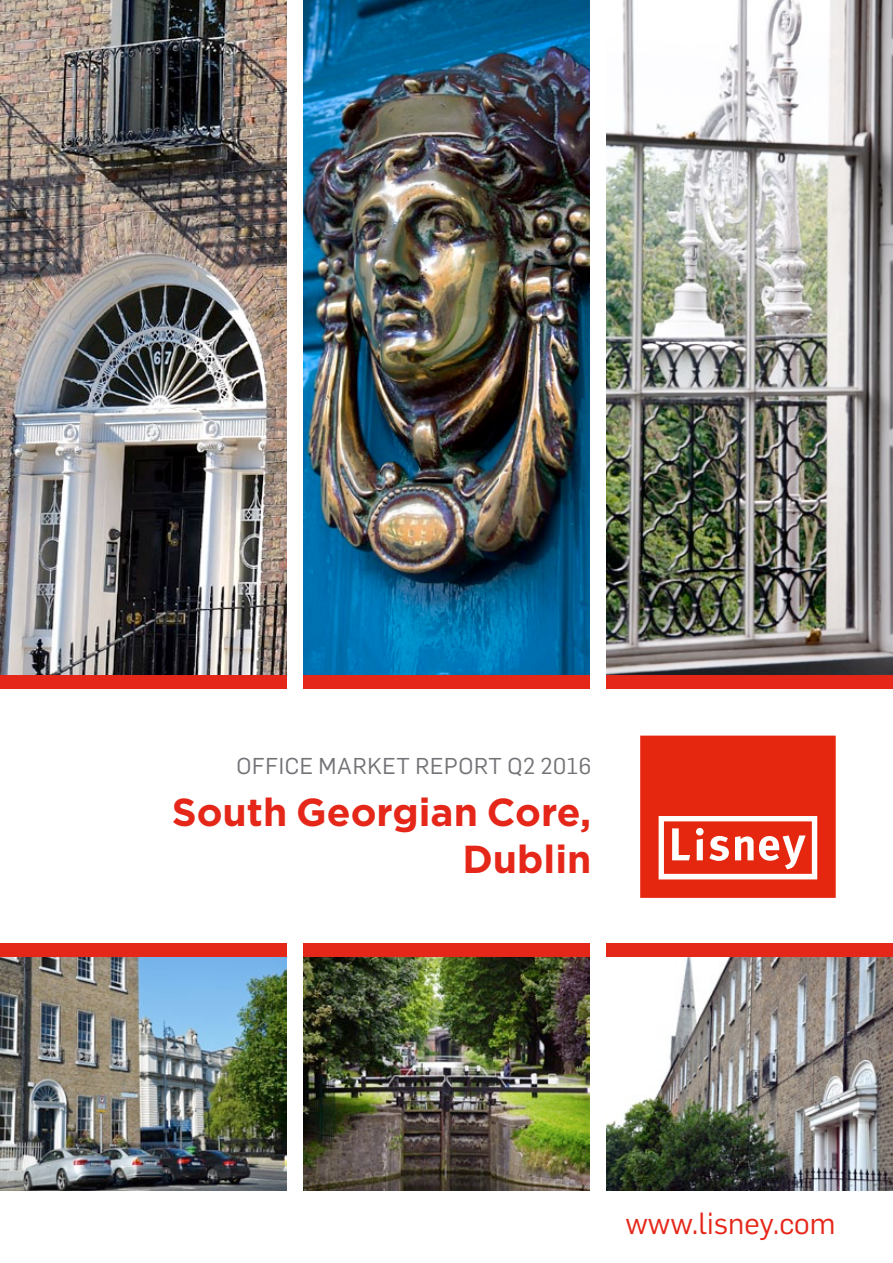
<style>
.page{position:relative;width:893px;height:1263px;background:#fff}
.page>*{position:absolute;margin:0;border:0;box-sizing:border-box;transform-origin:0 0}
.t1{font:700 39px/46.8px "Gotham";color:#e5271a;text-align:right}
.t2{font:30px "Flama";color:#e5271a}
.t3{font:22.5px "Flama";letter-spacing:.03em;color:#747277}
</style>
<div class="page">
<svg style="left:640px;top:736px;width:196px;height:162px;background:#e84430"></svg>
<img style="left:303px;top:0;width:287px;height:675px">
<img style="left:606px;top:0;width:287px;height:675px">
<img style="left:0;top:0;width:287px;height:675px">
<img style="left:303px;top:957px;width:287px;height:234px">
<img style="left:606px;top:957px;width:287px;height:234px">
<img style="left:0;top:957px;width:287px;height:234px">
<div style="left:0;top:675px;width:287px;height:14px;background:#e5271a"></div>
<div style="left:0;top:943px;width:287px;height:14px;background:#e5271a"></div>
<div style="left:303px;top:675px;width:287px;height:14px;background:#e5271a"></div>
<div style="left:303px;top:943px;width:287px;height:14px;background:#e5271a"></div>
<div style="left:606px;top:675px;width:287px;height:14px;background:#e5271a"></div>
<div style="left:606px;top:943px;width:287px;height:14px;background:#e5271a"></div>
<p class="t3" style="left:236px;top:750px;width:356px">Office Market Report Q2 2016</p>
<p class="t1" style="left:172px;top:788px;width:421px">South Georgian Core,<br>Dublin</p>
<p class="t2" style="left:625px;top:1203px;width:211px">www.lisney.com</p>
</div>
